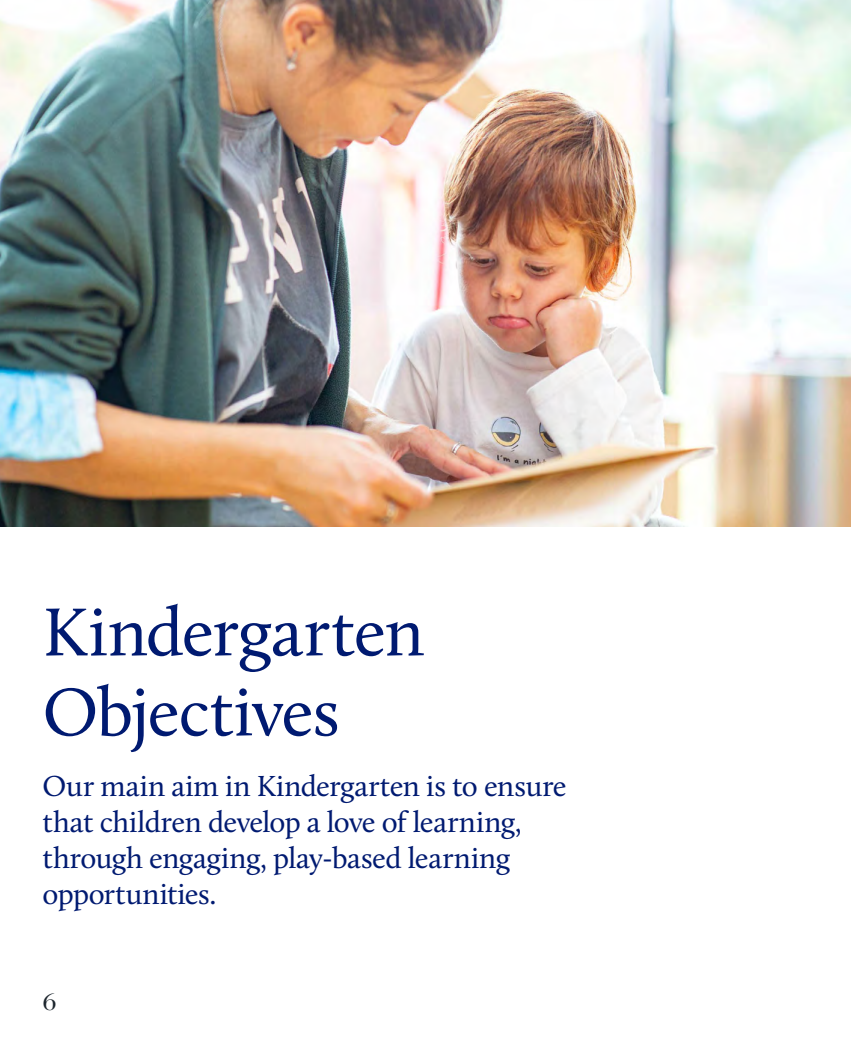
<style>
.page{position:relative;width:851px;height:1053px;background:#fff}
.page>*{position:absolute;margin:0;border:0;box-sizing:border-box;transform-origin:0 0}
.t1{font:70px/80px "Calluna";letter-spacing:-.015em;color:#001a71}
.t2{font:30px/36px "Calluna";letter-spacing:-.015em;color:#001a71}
.t3{font:25px "Chronicle Display";color:#1c252d}
</style>
<div class="page">
<img style="left:0;top:0;width:850px;height:526px">
<h1 class="t1" style="left:43px;top:591px;width:383px">Kindergarten<br>Objectives</h1>
<p class="t2" style="left:43px;top:767px;width:525px">Our main aim in Kindergarten is to ensure that children develop a love of learning, through engaging, play-based learning opportunities.</p>
<p class="t3" style="left:43px;top:981px;width:16px">6</p>
</div>
